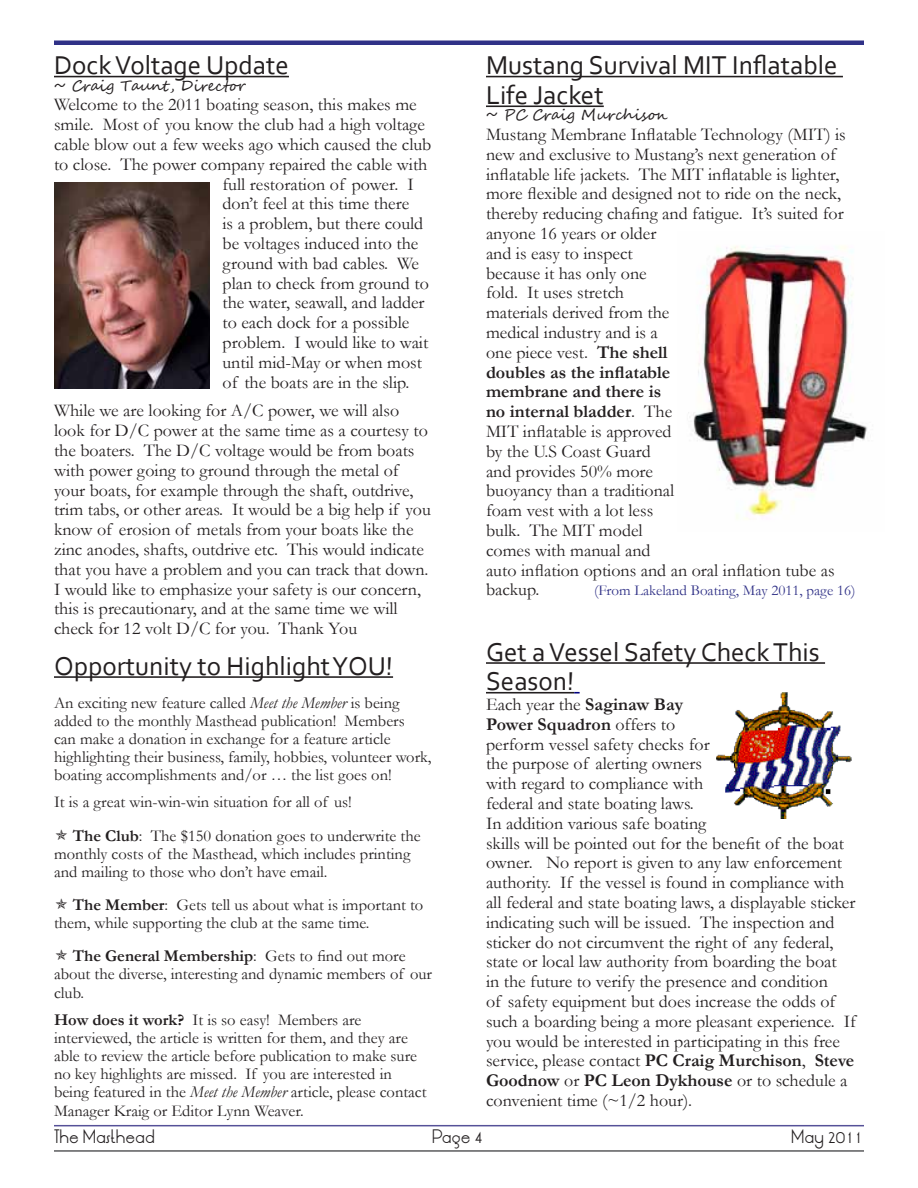
<style>
.page{position:relative;width:918px;height:1188px;background:#fff}
.page>*{position:absolute;margin:0;border:0;box-sizing:border-box;transform-origin:0 0}
.t1{font:27px/29.7px "Corbel";color:#231f20}
.t2{font:18px/19.8px "Garamond";color:#231f20}
.t3{font:16.5px/18.1px "Garamond";color:#231f20}
.t4{font:15px "Segoe Script";color:#231f20}
.t5{font:15px "Garamond";color:#303187}
.t6{font:15px "LT Oksana";color:#231f20}
.s1{font-style:italic}
.s2{font-weight:700}
</style>
<div class="page">
<div style="left:54px;top:40px;width:810px;height:5px;background:#303187"></div>
<hr style="left:54px;top:1150px;width:810px;height:2px;background:#5a5b5d">
<hr style="left:54px;top:1125px;width:810px;height:1px;background:#565198">
<hr style="left:486px;top:662px;width:339px;height:2px;background:#231f20">
<hr style="left:486px;top:692px;width:88px;height:2px;background:#231f20">
<svg style="left:574px;top:692px;width:6px;height:2px"></svg>
<hr style="left:486px;top:76px;width:357px;height:1px;background:#231f20">
<hr style="left:486px;top:105px;width:118px;height:2px;background:#231f20">
<img style="left:54px;top:183px;width:155px;height:205px">
<hr style="left:54px;top:76px;width:235px;height:1px;background:#231f20">
<img style="left:716px;top:692px;width:135px;height:126px">
<img style="left:688px;top:246px;width:179px;height:274px">
<hr style="left:54px;top:676px;width:339px;height:2px;background:#231f20">
<h1 class="t1" style="left:54px;top:50px;width:236px">Dock Voltage Update</h1>
<p class="t4" style="left:54px;top:73px;width:193px">~ Craig Taunt, Director</p>
<p class="t2" style="left:54px;top:94px;width:364px">Welcome to the 2011 boating season, this makes me</p>
<p class="t2" style="left:54px;top:114px;width:373px">smile. Most of you know the club had a high voltage</p>
<p class="t2" style="left:54px;top:134px;width:379px">cable blow out a few weeks ago which caused the club</p>
<p class="t2" style="left:54px;top:154px;width:375px">to close. The power company repaired the cable with</p>
<p class="t2" style="left:222px;top:174px;width:193px">full restoration of power. I</p>
<p class="t2" style="left:222px;top:193px;width:188px">don’t feel at this time there</p>
<p class="t2" style="left:222px;top:213px;width:202px">is a problem, but there could</p>
<p class="t2" style="left:222px;top:233px;width:197px">be voltages induced into the</p>
<p class="t2" style="left:222px;top:253px;width:198px">ground with bad cables. We</p>
<p class="t2" style="left:222px;top:273px;width:208px">plan to check from ground to</p>
<p class="t2" style="left:222px;top:292px;width:204px">the water, seawall, and ladder</p>
<p class="t2" style="left:222px;top:312px;width:188px">to each dock for a possible</p>
<p class="t2" style="left:222px;top:332px;width:207px">problem. I would like to wait</p>
<p class="t2" style="left:222px;top:352px;width:201px">until mid-May or when most</p>
<p class="t2" style="left:222px;top:372px;width:188px">of the boats are in the slip.</p>
<p class="t2" style="left:54px;top:400px;width:378px">While we are looking for A/C power, we will also look for D/C power at the same time as a courtesy to the boaters. The D/C voltage would be from boats with power going to ground through the metal of your boats, for example through the shaft, outdrive, trim tabs, or other areas. It would be a big help if you know of erosion of metals from your boats like the zinc anodes, shafts, outdrive etc. This would indicate that you have a problem and you can track that down.<br>I would like to emphasize your safety is our concern, this is precautionary, and at the same time we will check for 12 volt D/C for you. Thank You</p>
<h1 class="t1" style="left:54px;top:650px;width:341px">Opportunity to Highlight YOU!</h1>
<p class="t3" style="left:54px;top:693px;width:379px">An exciting new feature called <span class="s1">Meet the Member</span> is being added to the monthly Masthead publication! Members<br>can make a donation in exchange for a feature article highlighting their business, family, hobbies, volunteer work, boating accomplishments and/or … the list goes on!</p>
<p class="t3" style="left:73px;top:785px;width:349px;line-height:33.2px;text-indent:-19px">It is a great win-win-win situation for all of us!<br><span class="s2">The Club</span>: The $150 donation goes to underwrite the</p>
<p class="t3" style="left:54px;top:844px;width:358px">monthly costs of the Masthead, which includes printing and mailing to those who don’t have email.</p>
<p class="t3" style="left:54px;top:895px;width:371px;text-indent:19px"><span class="s2">The Member</span>: Gets tell us about what is important to them, while supporting the club at the same time.</p>
<p class="t3" style="left:54px;top:947px;width:380px;text-indent:19px"><span class="s2">The General Membership</span>: Gets to find out more about the diverse, interesting and dynamic members of our club.</p>
<p class="t3" style="left:54px;top:1010px;width:374px"><span class="s2">How does it work?</span> It is so easy! Members are interviewed, the article is written for them, and they are able to review the article before publication to make sure no key highlights are missed. If you are interested in being featured in the <span class="s1">Meet the Member</span> article, please contact Manager Kraig or Editor Lynn Weaver.</p>
<h1 class="t1" style="left:486px;top:50px;width:353px">Mustang Survival MIT Inflatable<br>Life Jacket</h1>
<p class="t4" style="left:486px;top:103px;width:183px">~ PC Craig Murchison</p>
<p class="t2" style="left:486px;top:124px;width:361px">Mustang Membrane Inflatable Technology (MIT) is new and exclusive to Mustang’s next generation of inflatable life jackets. The MIT inflatable is lighter, more flexible and designed not to ride on the neck, thereby reducing chafing and fatigue. It’s suited for anyone 16 years or older<br>and is easy to inspect<br>because it has only one<br>fold. It uses stretch<br>materials derived from the<br>medical industry and is a<br>one piece vest. <span class="s2">The shell<br>doubles as the inflatable<br>membrane and there is<br>no internal bladder</span>. The<br>MIT inflatable is approved<br>by the U.S Coast Guard<br>and provides 50% more<br>buoyancy than a traditional<br>foam vest with a lot less<br>bulk. The MIT model<br>comes with manual and<br>auto inflation options and an oral inflation tube as backup.</p>
<p class="t5" style="left:594px;top:581px;width:263px">(From Lakeland Boating, May 2011, page 16)</p>
<h1 class="t1" style="left:486px;top:636px;width:335px">Get a Vessel Safety Check This<br>Season!</h1>
<p class="t2" style="left:486px;top:694px;width:372px">Each year the <span class="s2">Saginaw Bay<br>Power Squadron</span> offers to<br>perform vessel safety checks for<br>the purpose of alerting owners<br>with regard to compliance with<br>federal and state boating laws.<br>In addition various safe boating<br>skills will be pointed out for the benefit of the boat owner. No report is given to any law enforcement authority. If the vessel is found in compliance with all federal and state boating laws, a displayable sticker indicating such will be issued. The inspection and sticker do not circumvent the right of any federal, state or local law authority from boarding the boat<br>in the future to verify the presence and condition<br>of safety equipment but does increase the odds of such a boarding being a more pleasant experience. If you would be interested in participating in this free service, please contact <span class="s2">PC Craig Murchison</span>, <span class="s2">Steve Goodnow</span> or <span class="s2">PC Leon Dykhouse</span> or to schedule a convenient time (~1/2 hour).</p>
<p class="t6" style="left:54px;top:1125px;width:102px">The Masthead</p>
<p class="t6" style="left:432px;top:1125px;width:53px">Page 4</p>
<p class="t6" style="left:791px;top:1125px;width:73px">May 2011</p>
</div>
